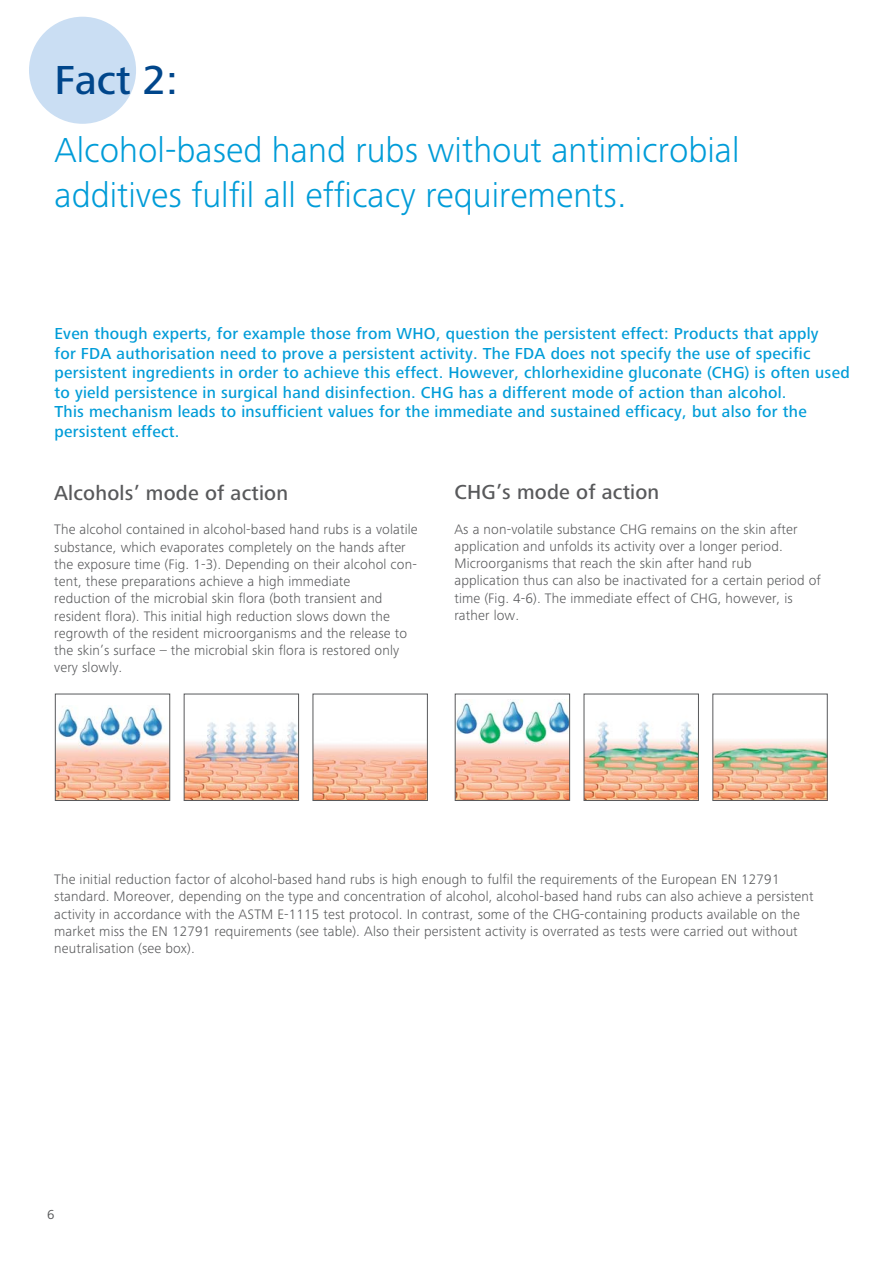
<style>
.page{position:relative;width:893px;height:1263px;background:#fff}
.page>*{position:absolute;margin:0;border:0;box-sizing:border-box;transform-origin:0 0}
.t1{font:500 42px "Frutiger Next LTW1 G";color:#00468b}
.t2{font:300 36px/45px "Frutiger Next LTW1 G";color:#009cd8}
.t3{font:500 21px "Frutiger Next LTW1 G";letter-spacing:.01em;color:#58595b}
.t4{font:500 16.5px/19.5px "Frutiger Next LTW1 G";letter-spacing:.015em;color:#009cd8}
.t5{font:300 14.25px/17.2px "Frutiger Next LTW1 G";letter-spacing:.01em;color:#58595b}
.t6{font:13.5px "Frutiger Next LTW1 G";color:#58595b}
</style>
<div class="page">
<div style="left:29px;top:17px;width:107px;height:107px;background:#cadef3;border-radius:50%"></div>
<img style="left:57px;top:706px;width:111px;height:93px">
<div style="left:55px;top:694px;width:115px;height:107px;border:1px solid #58595b"></div>
<img style="left:457px;top:699px;width:111px;height:100px">
<div style="left:455px;top:694px;width:115px;height:107px;border:1px solid #58595b"></div>
<img style="left:586px;top:721px;width:111px;height:78px">
<div style="left:584px;top:694px;width:115px;height:107px;border:1px solid #58595b"></div>
<img style="left:715px;top:739px;width:110px;height:60px">
<img style="left:186px;top:722px;width:111px;height:77px">
<div style="left:184px;top:694px;width:115px;height:107px;border:1px solid #58595b"></div>
<img style="left:315px;top:744px;width:111px;height:55px">
<div style="left:313px;top:694px;width:115px;height:107px;border:1px solid #58595b"></div>
<h1 class="t1" style="left:55px;top:64px;width:125px">Fact 2:</h1>
<h2 class="t2" style="left:55px;top:131px;width:686px">Alcohol-based hand rubs without antimicrobial additives fulfil all efficacy requirements.</h2>
<p class="t4" style="left:55px;top:325px;width:797px">Even though experts, for example those from WHO, question the persistent effect: Products that apply<br>for FDA authorisation need to prove a persistent activity. The FDA does not specify the use of specific persistent ingredients in order to achieve this effect. However, chlorhexidine gluconate (CHG) is often used to yield persistence in surgical hand disinfection. CHG has a different mode of action than alcohol.<br>This mechanism leads to insufficient values for the immediate and sustained efficacy, but also for the persistent effect.</p>
<h3 class="t3" style="left:54px;top:485px;width:235px">Alcohols’ mode of action</h3>
<p class="t5" style="left:54px;top:522px;width:365px">The alcohol contained in alcohol-based hand rubs is a volatile substance, which evaporates completely on the hands after the exposure time (Fig. 1-3). Depending on their alcohol con&shy;tent, these preparations achieve a high immediate<br>reduction of the microbial skin flora (both transient and resident flora). This initial high reduction slows down the regrowth of the resident microorganisms and the release to the skin’s surface – the microbial skin flora is restored only very slowly.</p>
<h3 class="t3" style="left:454px;top:484px;width:206px">CHG’s mode of action</h3>
<p class="t5" style="left:454px;top:521px;width:368px">As a non-volatile substance CHG remains on the skin after application and unfolds its activity over a longer period.<br>Microorganisms that reach the skin after hand rub<br>application thus can also be inactivated for a certain period of time (Fig. 4-6). The immediate effect of CHG, however, is rather low.</p>
<p class="t5" style="left:54px;top:872px;width:761px">The initial reduction factor of alcohol-based hand rubs is high enough to fulfil the requirements of the European EN 12791 standard. Moreover, depending on the type and concentration of alcohol, alcohol-based hand rubs can also achieve a persistent activity in accordance with the ASTM E-1115 test protocol. In contrast, some of the CHG-containing products available on the market miss the EN 12791 requirements (see table). Also their persistent activity is overrated as tests were carried out without neutralisation (see box).</p>
<p class="t6" style="left:47px;top:1209px;width:9px">6</p>
</div>
